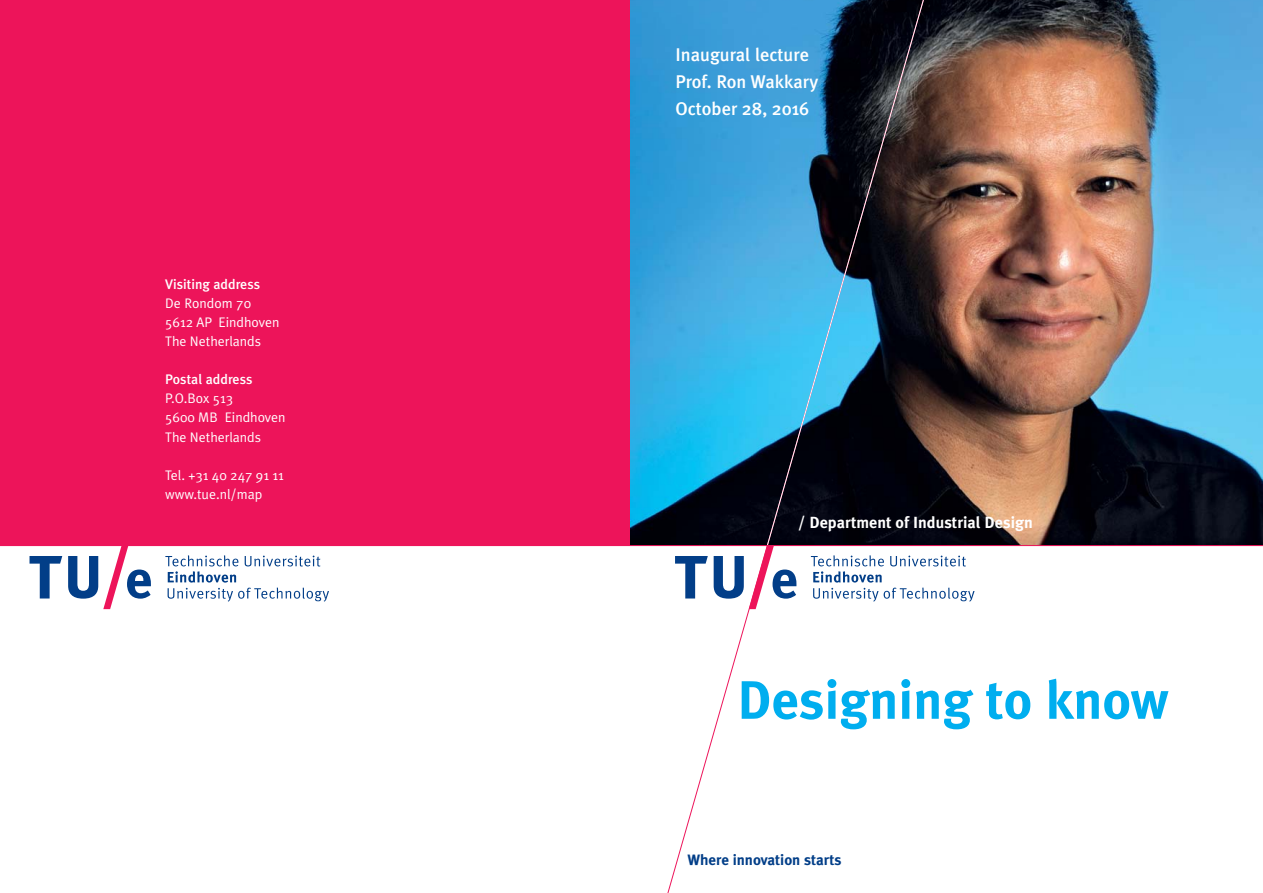
<style>
.page{position:relative;width:1263px;height:893px;background:#fff}
.page>*{position:absolute;margin:0;border:0;box-sizing:border-box;transform-origin:0 0}
.t1{font:700 54px "Meta Plus";color:#00aeef}
.t2{font:500 18.3px/27px "Meta Plus";color:#fff}
.t3{font:700 16.2px "Meta Plus";color:#fff}
.t4{font:700 15px "Meta Plus";color:#023e88}
.t5{font:13.8px/19.2px "Meta Plus Normal";color:#fff}
.t6{font:500 13.8px "Meta Plus";color:#fff}
</style>
<div class="page">
<div style="left:0;top:0;width:631px;height:546px;background:#ed145a"></div>
<img style="left:631px;top:0;width:631px;height:545px">
<svg style="left:664px;top:0;width:263px;height:893px"></svg>
<svg style="left:767px;top:0;width:160px;height:545px"></svg>
<svg style="left:675px;top:556px;width:33px;height:42px"></svg>
<svg style="left:714px;top:546px;width:82px;height:63px"></svg>
<svg style="left:811px;top:555px;width:163px;height:47px"></svg>
<svg style="left:30px;top:556px;width:32px;height:42px"></svg>
<svg style="left:68px;top:546px;width:83px;height:63px"></svg>
<svg style="left:165px;top:555px;width:164px;height:47px"></svg>
<hr style="left:0;top:545px;width:1262px;height:1px;background:#ed145a">
<p class="t6" style="left:165px;top:278px;width:97px">Visiting address</p>
<p class="t5" style="left:165px;top:294px;width:116px">De Rondom 70<br>5612 AP Eindhoven<br>The Netherlands</p>
<p class="t6" style="left:165px;top:374px;width:89px">Postal address</p>
<p class="t5" style="left:165px;top:390px;width:122px">P.O.Box 513<br>5600 MB Eindhoven<br>The Netherlands</p>
<p class="t5" style="left:165px;top:466px;width:120px">Tel. +31 40 247 91 11 www.tue.nl/map</p>
<h2 class="t2" style="left:675px;top:43px;width:144px">Inaugural lecture<br>Prof. Ron Wakkary<br>October 28, 2016</h2>
<p class="t3" style="left:798px;top:515px;width:237px">/ Department of Industrial Design</p>
<h1 class="t1" style="left:737px;top:678px;width:433px">Designing to know</h1>
<p class="t4" style="left:687px;top:854px;width:156px">Where innovation starts</p>
</div>
